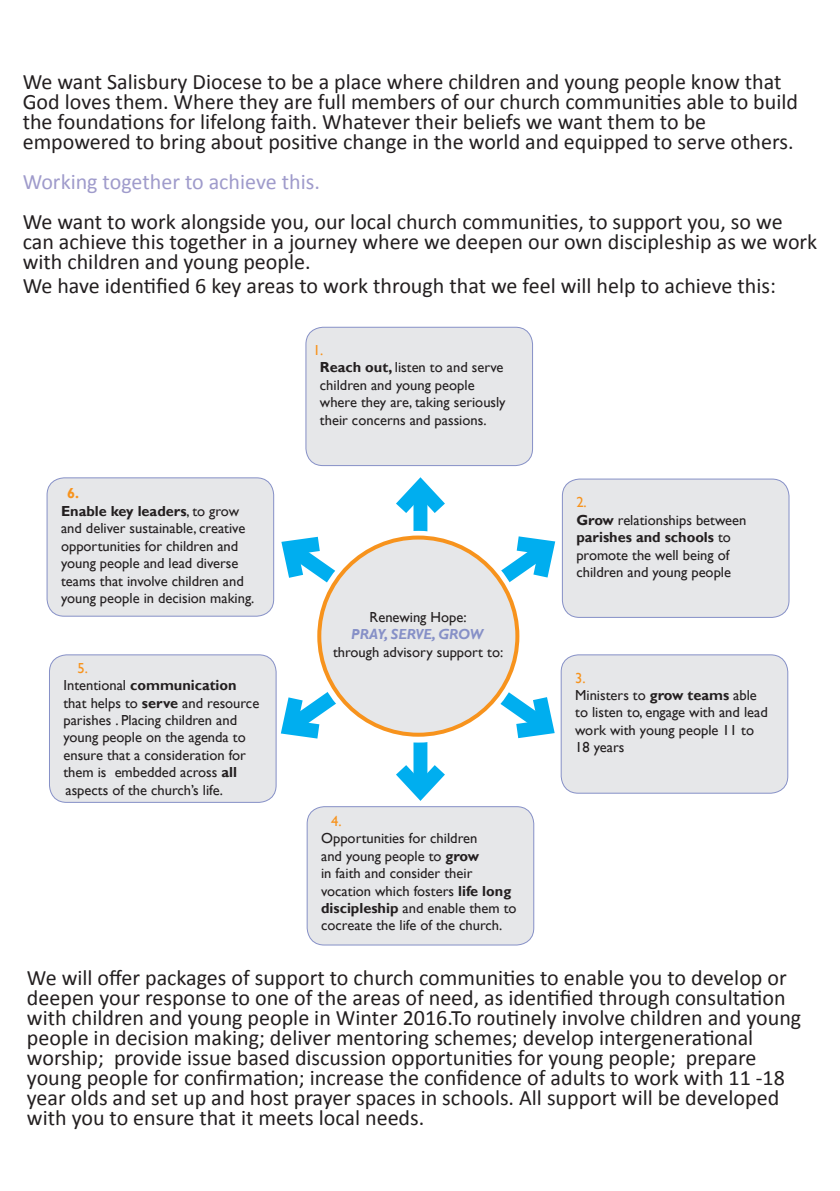
<style>
.page{position:relative;width:840px;height:1191px;background:#fff}
.page>*{position:absolute;margin:0;border:0;box-sizing:border-box;transform-origin:0 0}
.t1{font:22px/20px "Calibri";color:#231f20}
.t2{font:22px "Calibri";color:#9f9bcb}
.t3{font:14.6px/17.4px "Gill Sans";color:#231f20}
.t4{font:italic 700 14.6px "Gill Sans";color:#8690c7}
.t5{font:14.6px "Gill Sans";color:#f7931d}
.t6{font:700 14.6px "Gill Sans";color:#f7931d}
.s1{font-weight:700}
</style>
<div class="page">
<svg style="left:396px;top:477px;width:49px;height:50px"></svg>
<svg style="left:396px;top:750px;width:49px;height:51px"></svg>
<svg style="left:270px;top:528px;width:295px;height:219px"></svg>
<svg style="left:274px;top:528px;width:61px;height:65px"></svg>
<svg style="left:501px;top:681px;width:59px;height:66px"></svg>
<svg style="left:312px;top:531px;width:212px;height:211px"></svg>
<div style="left:319px;top:537px;width:198px;height:197px;background:#e6e7e9;border-radius:50%"></div>
<div style="left:317px;top:535px;width:202px;height:201px;border:4px solid #f7931d;border-radius:50%"></div>
<div style="left:306px;top:327px;width:226px;height:138px;background:#e6e7e9;border-radius:17px"></div>
<div style="left:305px;top:327px;width:227px;height:139px;border:1px solid #8690c7;border-radius:17px"></div>
<div style="left:562px;top:479px;width:226px;height:138px;background:#e6e7e9;border-radius:17px"></div>
<div style="left:562px;top:479px;width:226px;height:138px;border:1px solid #8690c7;border-radius:17px"></div>
<div style="left:47px;top:478px;width:226px;height:138px;background:#e6e7e9;border-radius:17px"></div>
<div style="left:47px;top:477px;width:227px;height:139px;border:1px solid #8690c7;border-radius:17px"></div>
<div style="left:561px;top:655px;width:226px;height:138px;background:#e6e7e9;border-radius:17px"></div>
<div style="left:560px;top:654px;width:227px;height:139px;border:1px solid #8690c7;border-radius:17px"></div>
<div style="left:49px;top:655px;width:227px;height:147px;background:#e6e7e9;border-radius:17px"></div>
<div style="left:49px;top:654px;width:227px;height:148px;border:1px solid #8690c7;border-radius:17px"></div>
<div style="left:307px;top:806px;width:226px;height:139px;background:#e6e7e9;border-radius:17px"></div>
<div style="left:307px;top:806px;width:226px;height:139px;border:1px solid #8690c7;border-radius:17px"></div>
<p class="t1" style="left:23px;top:72px;width:776px">We want Salisbury Diocese to be a place where children and young people know that<br>God loves them. Where they are full members of our church communities able to build the foundations for lifelong faith. Whatever their beliefs we want them to be</p>
<p class="t1" style="left:23px;top:132px;width:772px">empowered to bring about positive change in the world and equipped to serve others.</p>
<p class="t2" style="left:23px;top:168px;width:298px">Working together to achieve this.</p>
<p class="t1" style="left:23px;top:212px;width:795px">We want to work alongside you, our local church communities, to support you, so we can achieve this together in a journey where we deepen our own discipleship as we work with children and young people.</p>
<p class="t1" style="left:23px;top:276px;width:754px">We have identified 6 key areas to work through that we feel will help to achieve this:</p>
<p class="t6" style="left:67px;top:484px;width:13px">6.</p>
<p class="t3" style="left:61px;top:502px;width:195px"><span class="s1">Enable key leaders</span>, to grow and deliver sustainable, creative opportunities for children and young people and lead diverse teams that involve children and young people in decision making.</p>
<p class="t5" style="left:77px;top:659px;width:12px">5.</p>
<p class="t3" style="left:63px;top:677px;width:197px">Intentional <span class="s1">communication </span>that helps to <span class="s1">serve</span> and resource parishes . Placing children and young people on the agenda to ensure that a consideration for them is embedded across <span class="s1">all </span>aspects of the church’s life.</p>
<p class="t5" style="left:313px;top:341px;width:12px">1.</p>
<p class="t3" style="left:320px;top:359px;width:187px"><span class="s1">Reach out,</span> listen to and serve children and young people where they are, taking seriously their concerns and passions.</p>
<p class="t3" style="left:369px;top:608px;width:98px">Renewing Hope:</p>
<p class="t4" style="left:351px;top:626px;width:134px">PRAY, SERVE, GROW</p>
<p class="t3" style="left:333px;top:643px;width:172px">through advisory support to:</p>
<p class="t5" style="left:331px;top:812px;width:12px">4.</p>
<p class="t3" style="left:321px;top:830px;width:197px">Opportunities for children<br>and young people to <span class="s1">grow<br></span>in faith and consider their vocation which fosters <span class="s1">life long discipleship</span> and enable them to cocreate the life of the church.</p>
<p class="t5" style="left:576px;top:494px;width:12px">2.</p>
<p class="t3" style="left:576px;top:511px;width:171px"><span class="s1">Grow</span> relationships between <span class="s1">parishes and schools</span> to promote the well being of children and young people</p>
<p class="t5" style="left:575px;top:669px;width:12px">3.</p>
<p class="t3" style="left:575px;top:686px;width:194px">Ministers to <span class="s1">grow teams</span> able to listen to, engage with and lead work with young people 11 to<br>18 years</p>
<p class="t1" style="left:27px;top:967px;width:775px">We will offer packages of support to church communities to enable you to develop or deepen your response to one of the areas of need, as identified through consultation with children and young people in Winter 2016.To routinely involve children and young people in decision making; deliver mentoring schemes; develop intergenerational</p>
<p class="t1" style="left:27px;top:1047px;width:759px">worship; provide issue based discussion opportunities for young people; prepare young people for confirmation; increase the confidence of adults to work with 11 -18 year olds and set up and host prayer spaces in schools. All support will be developed with you to ensure that it meets local needs.</p>
</div>
